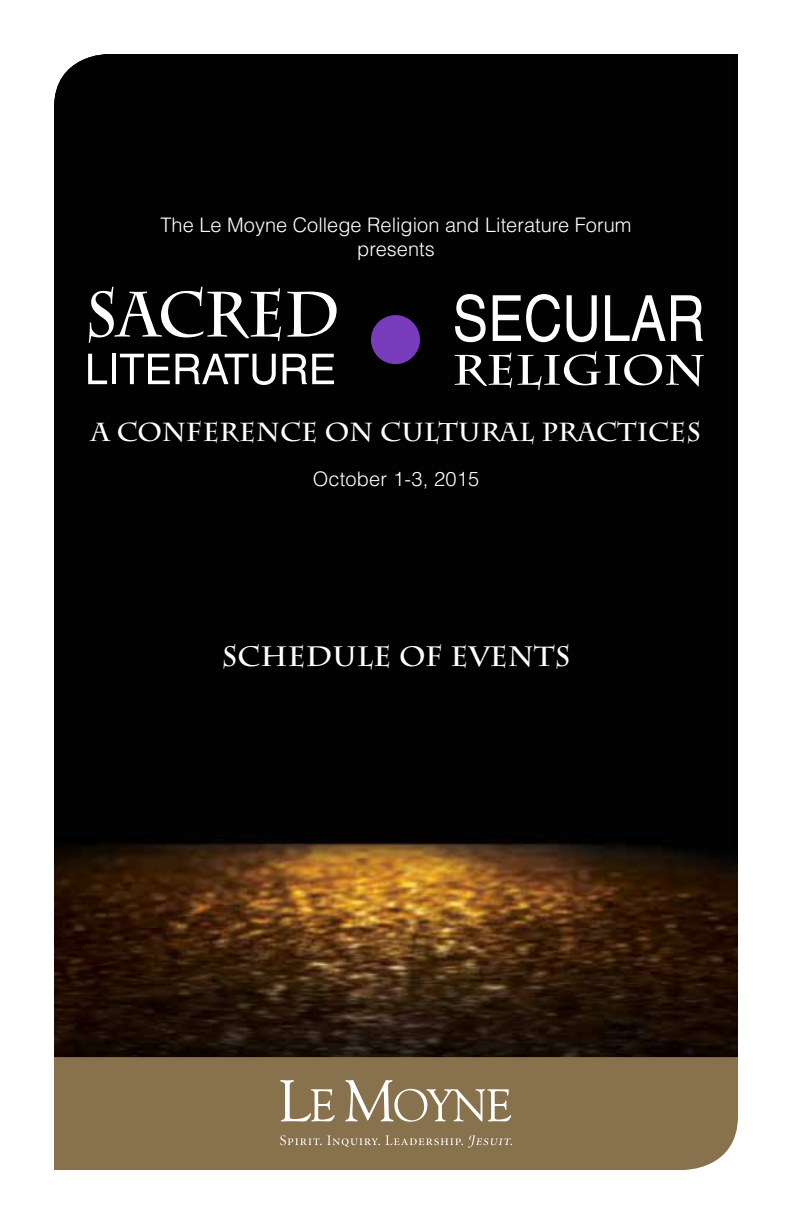
<style>
.page{position:relative;width:792px;height:1224px;background:#fff}
.page>*{position:absolute;margin:0;border:0;box-sizing:border-box;transform-origin:0 0}
.t1{font:700 28px "Charlemagne Std";letter-spacing:.01em;color:#fff}
.t2{font:700 26px "Charlemagne Std";letter-spacing:.01em;color:#fff}
.t3{font:300 20px/24px "Helvetica";color:#fff;text-align:center}
</style>
<div class="page">
<img style="left:54px;top:54px;width:684px;height:1003px">
<svg style="left:89px;top:287px;width:192px;height:56px"></svg>
<svg style="left:287px;top:292px;width:50px;height:45px"></svg>
<svg style="left:88px;top:354px;width:19px;height:30px"></svg>
<hr style="left:112px;top:354px;width:4px;height:30px;background:#fff">
<svg style="left:120px;top:354px;width:50px;height:30px"></svg>
<svg style="left:176px;top:354px;width:100px;height:31px"></svg>
<svg style="left:283px;top:354px;width:51px;height:30px"></svg>
<svg style="left:455px;top:294px;width:31px;height:48px"></svg>
<svg style="left:493px;top:294px;width:67px;height:48px"></svg>
<svg style="left:567px;top:295px;width:30px;height:47px"></svg>
<svg style="left:605px;top:295px;width:98px;height:46px"></svg>
<svg style="left:455px;top:353px;width:57px;height:35px"></svg>
<svg style="left:518px;top:351px;width:186px;height:39px"></svg>
<div style="left:371px;top:315px;width:49px;height:49px;background:#783cbd;border-radius:50%"></div>
<div style="left:54px;top:1057px;width:684px;height:113px;background:#88714d"></div>
<svg style="left:280px;top:1080px;width:55px;height:42px"></svg>
<svg style="left:345px;top:1079px;width:166px;height:43px;background:#a18e72"></svg>
<svg style="left:280px;top:1135px;width:232px;height:13px;background:#978364"></svg>
<p class="t3" style="left:161px;top:212px;width:472px">The Le Moyne College Religion and Literature Forum presents</p>
<h2 class="t2" style="left:91px;top:417px;width:611px">A CONFERENCE ON CULTURAL PRACTICES</h2>
<p class="t3" style="left:313px;top:467px;width:168px">October 1-3, 2015</p>
<h1 class="t1" style="left:222px;top:640px;width:350px">SCHEDULE OF EVENTS</h1>
</div>
